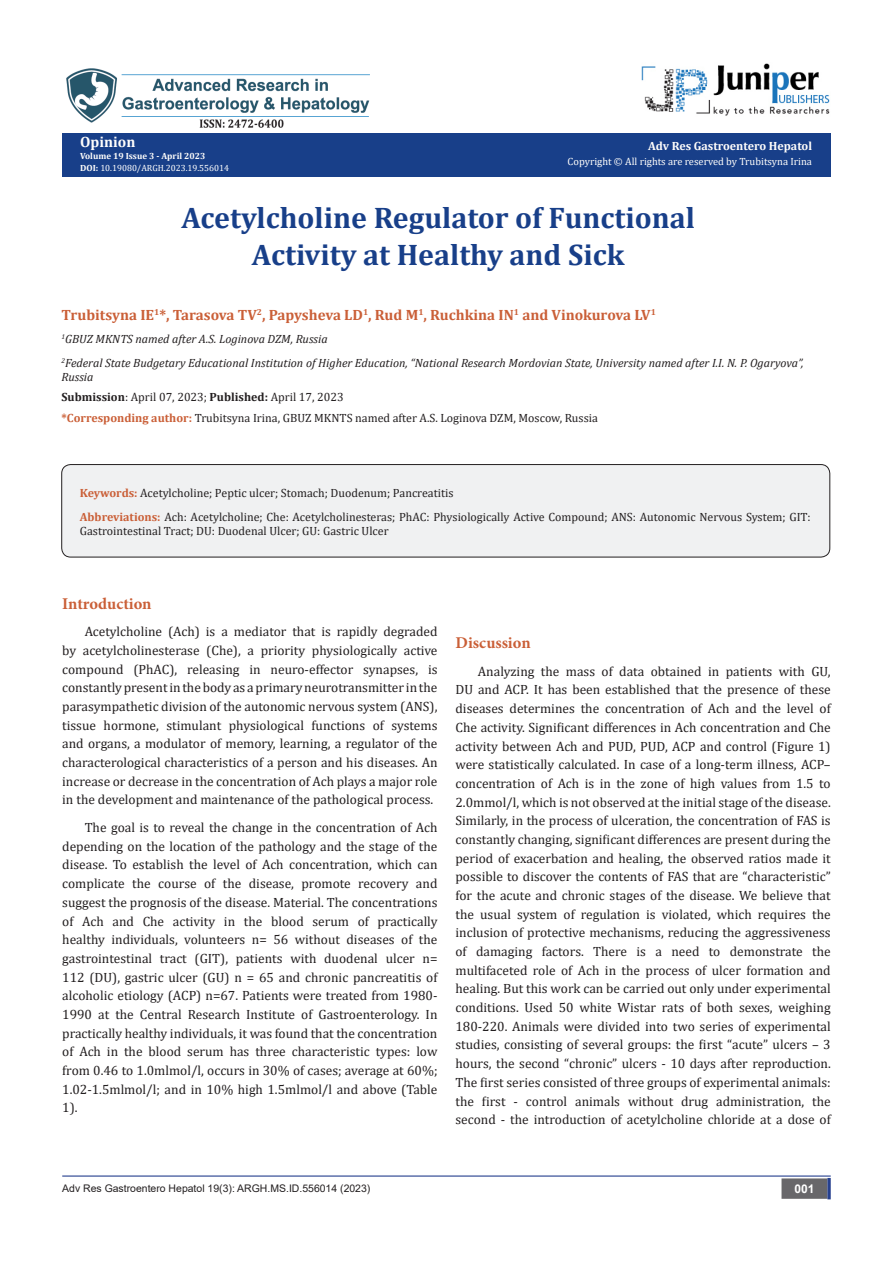
<style>
.page{position:relative;width:893px;height:1263px;background:#fff}
.page>*{position:absolute;margin:0;border:0;box-sizing:border-box;transform-origin:0 0}
.t1{font:700 29.85px/37.3px "Cambria";color:#183f89;text-align:center}
.t2{font:700 16.5px "Minion Pro";color:#ca5f37}
.t3{font:700 15px "Cambria";color:#ca5f37}
.t4{font:700 15px "Cambria";color:#fffefc}
.t5{font:13.5px/18.8px "Cambria";color:#231f20;text-align:justify}
.t6{font:12px/14.4px "Cambria";color:#231f20}
.t7{font:italic 12px/14.4px "Cambria";color:#231f20}
.t8{font:700 12px "Cambria";color:#fffefc}
.t9{font:700 12px "Arial";color:#fff}
.t10{font:10.5px "Arial";color:#231f20}
.t11{font:10.5px "Cambria";color:#fffefc}
.t12{font:9px "Cambria";color:#fff}
.t13{font:700 9px "Cambria";color:#fffefc}
.s1{font-weight:700;color:#fffefc}
.s2{font-weight:700}
.s3{font-weight:700;color:#ca5f37}
</style>
<div class="page">
<div style="left:62px;top:133px;width:769px;height:43px;background:#183f89"></div>
<hr style="left:62px;top:1175px;width:769px;height:1px;background:#253f8e">
<div style="left:782px;top:1179px;width:45px;height:19px;background:#68676a"></div>
<div style="left:781px;top:1178px;width:46px;height:21px;border:2px solid #68676a"></div>
<svg style="left:827px;top:1178px;width:4px;height:21px"></svg>
<img style="left:641px;top:63px;width:189px;height:53px">
<div style="left:62px;top:465px;width:768px;height:92px;background:#f0f1f2;border-radius:9px"></div>
<div style="left:62px;top:464px;width:768px;height:93px;border:1px solid #231f20;border-radius:9px"></div>
<img style="left:66px;top:68px;width:304px;height:60px">
<p class="t4" style="left:80px;top:131px;width:57px">Opinion</p>
<p class="t13" style="left:80px;top:149px;width:127px">Volume 19 Issue 3 - April 2023</p>
<p class="t12" style="left:80px;top:163px;width:150px"><span class="s1">DO</span><span class="s2">I:</span> 10.19080/ARGH.2023.19.556014</p>
<p class="t8" style="left:648px;top:137px;width:165px">Adv Res Gastroentero Hepatol</p>
<p class="t11" style="left:568px;top:156px;width:246px">Copyright © All rights are reserved by Trubitsyna Irina</p>
<p class="t1" style="left:181px;top:198px;width:515px">Acetylcholine Regulator of Functional<br>Activity at Healthy and Sick</p>
<p class="t3" style="left:62px;top:304px;width:596px">Trubitsyna IE<sup>1</sup>*, Tarasova TV<sup>2</sup>, Papysheva LD<sup>1</sup>, Rud M<sup>1</sup>, Ruchkina IN<sup>1</sup> and Vinokurova LV<sup>1</sup></p>
<p class="t7" style="left:62px;top:332px;width:268px"><sup>1</sup>GBUZ MKNTS named after A.S. Loginova DZM, Russia</p>
<p class="t7" style="left:62px;top:355px;width:744px"><sup>2</sup>Federal State Budgetary Educational Institution of Higher Education, “National Research Mordovian State, University named after I.I. N. P. Ogaryova”,<br>Russia</p>
<p class="t6" style="left:62px;top:390px;width:284px"><span class="s2">Submission</span>: April 07, 2023; <span class="s2">Published:</span> April 17, 2023</p>
<p class="t6" style="left:62px;top:410px;width:538px"><span class="s3">*Corresponding author:</span> Trubitsyna Irina, GBUZ MKNTS named after A.S. Loginova DZM, Moscow, Russia</p>
<p class="t6" style="left:80px;top:486px;width:375px"><span class="s3">Keywords:</span> Acetylcholine; Peptic ulcer; Stomach; Duodenum; Pancreatitis</p>
<p class="t6" style="left:80px;top:509px;width:732px"><span class="s3">Abbreviations:</span> Ach: Acetylcholine; Che: Acetylcholinesteras; PhAC: Physiologically Active Compound; ANS: Autonomic Nervous System; GIT:<br>Gastrointestinal Tract; DU: Duodenal Ulcer; GU: Gastric Ulcer</p>
<p class="t2" style="left:62px;top:592px;width:91px">Introduction</p>
<p class="t5" style="left:62px;top:622px;width:377px;text-indent:22px">Acetylcholine (Ach) is a mediator that is rapidly degraded by acetylcholinesterase (Che), a priority physiologically active compound (PhAC), releasing in neuro-effector synapses, is constantly present in the body as a primary neurotransmitter in the parasympathetic division of the autonomic nervous system (ANS), tissue hormone, stimulant physiological functions of systems and organs, a modulator of memory, learning, a regulator of the characterological characteristics of a person and his diseases. An increase or decrease in the concentration of Ach plays a major role in the development and maintenance of the pathological process.</p>
<p class="t5" style="left:62px;top:818px;width:377px;text-indent:22px">The goal is to reveal the change in the concentration of Ach depending on the location of the pathology and the stage of the disease. To establish the level of Ach concentration, which can complicate the course of the disease, promote recovery and suggest the prognosis of the disease. Material. The concentrations of Ach and Che activity in the blood serum of practically healthy individuals, volunteers n= 56 without diseases of the gastrointestinal tract (GIT), patients with duodenal ulcer n= 112 (DU), gastric ulcer (GU) n = 65 and chronic pancreatitis of alcoholic etiology (ACP) n=67. Patients were treated from 1980- 1990 at the Central Research Institute of Gastroenterology. In practically healthy individuals, it was found that the concentration of Ach in the blood serum has three characteristic types: low from 0.46 to 1.0mlmol/l, occurs in 30% of cases; average at 60%; 1.02-1.5mlmol/l; and in 10% high 1.5mlmol/l and above (Table 1).</p>
<p class="t2" style="left:455px;top:631px;width:77px">Discussion</p>
<p class="t5" style="left:455px;top:662px;width:377px;text-indent:22px">Analyzing the mass of data obtained in patients with GU, DU and ACP. It has been established that the presence of these diseases determines the concentration of Aсh and the level of Che activity. Significant differences in Ach concentration and Che activity between Aсh and PUD, PUD, ACP and control (Figure 1) were statistically calculated. In case of a long-term illness, ACP– concentration of Ach is in the zone of high values from 1.5 to 2.0mmol/l, which is not observed at the initial stage of the disease.<br>Similarly, in the process of ulceration, the concentration of FAS is constantly changing, significant differences are present during the period of exacerbation and healing, the observed ratios made it possible to discover the contents of FAS that are “characteristic” for the acute and chronic stages of the disease. We believe that the usual system of regulation is violated, which requires the inclusion of protective mechanisms, reducing the aggressiveness of damaging factors. There is a need to demonstrate the multifaceted role of Ach in the process of ulcer formation and healing. But this work can be carried out only under experimental conditions. Used 50 white Wistar rats of both sexes, weighing 180-220. Animals were divided into two series of experimental studies, consisting of several groups: the first “acute” ulcers – 3 hours, the second “chronic” ulcers - 10 days after reproduction.<br>The first series consisted of three groups of experimental animals: the first - control animals without drug administration, the second - the introduction of acetylcholine chloride at a dose of</p>
<p class="t10" style="left:62px;top:1181px;width:310px">Adv Res Gastroentero Hepatol 19(3): ARGH.MS.ID.556014 (2023)</p>
<p class="t9" style="left:794px;top:1180px;width:22px">001</p>
</div>
